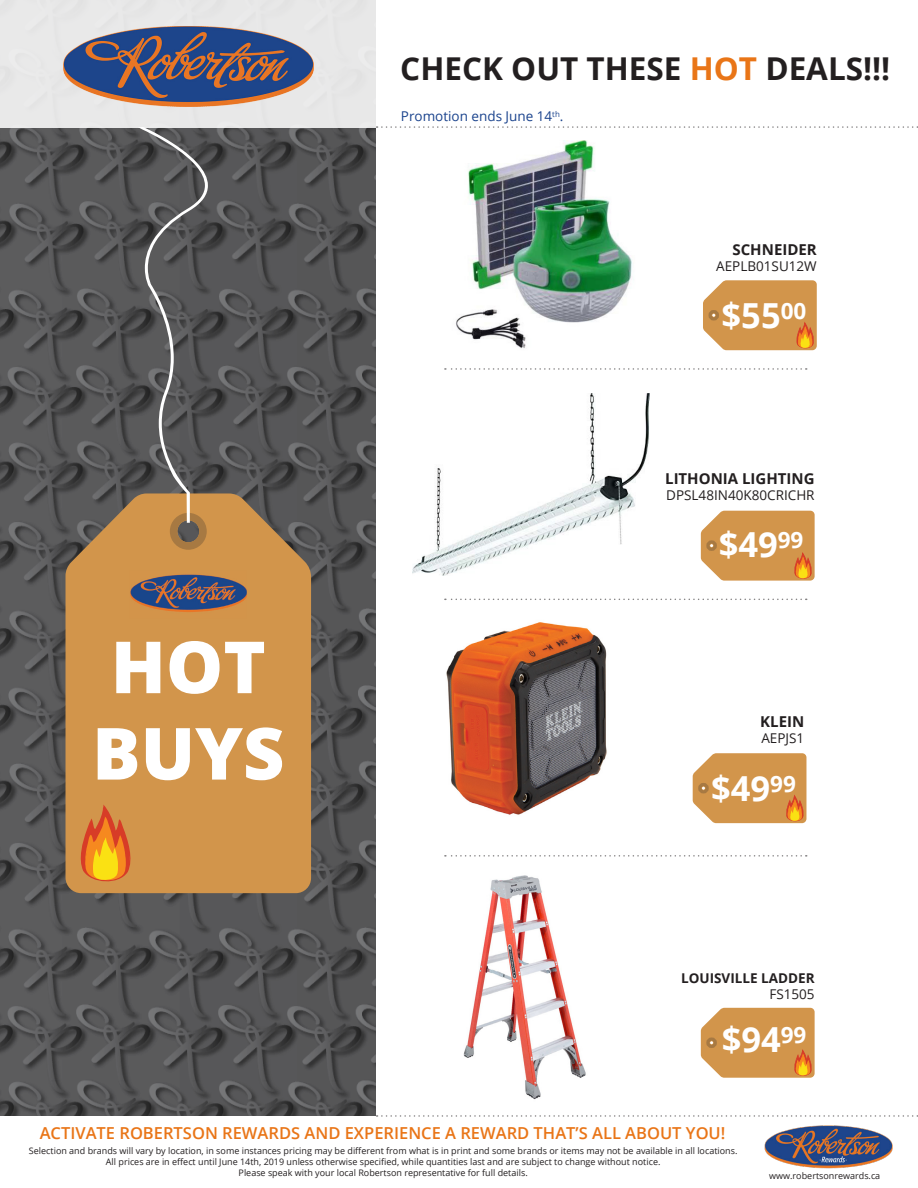
<style>
.page{position:relative;width:918px;height:1188px;background:#fff}
.page>*{position:absolute;margin:0;border:0;box-sizing:border-box;transform-origin:0 0}
.t1{font:800 72px/86.4px "Open Sans";color:#fff}
.t2{font:700 34.5px "Open Sans";color:#fff}
.t3{font:700 31.5px "Open Sans";color:#231f20}
.t4{font:600 16.5px "Open Sans";color:#e97517}
.t5{font:700 15px "Open Sans";color:#231f20}
.t6{font:13.5px "Open Sans";color:#231f20}
.t7{font:13.5px "Open Sans";color:#1a438d}
.t8{font:700 13.5px "Open Sans";color:#231f20}
.t9{font:9px "Open Sans";color:#231f20}
.s1{color:#e97517}
</style>
<div class="page">
<svg style="left:693px;top:753px;width:113px;height:70px;background:#d59a53"></svg>
<svg style="left:703px;top:280px;width:114px;height:70px;background:#d59a54"></svg>
<img style="left:0;top:0;width:376px;height:1116px">
<svg style="left:445px;top:368px;width:362px;height:2px"></svg>
<svg style="left:445px;top:599px;width:362px;height:1px"></svg>
<svg style="left:445px;top:855px;width:362px;height:2px"></svg>
<svg style="left:377px;top:126px;width:541px;height:2px"></svg>
<img style="left:456px;top:140px;width:176px;height:209px">
<img style="left:413px;top:393px;width:236px;height:182px">
<img style="left:446px;top:622px;width:161px;height:193px">
<img style="left:463px;top:875px;width:123px;height:225px">
<svg style="left:701px;top:511px;width:114px;height:70px;background:#d59a54"></svg>
<svg style="left:701px;top:1008px;width:114px;height:70px;background:#d59a54"></svg>
<div style="left:66px;top:493px;width:245px;height:400px;background:#d2954b"></div>
<svg style="left:76px;top:804px;width:59px;height:81px;background:#e08c32"></svg>
<svg style="left:138px;top:128px;width:70px;height:422px;background:#68625b"></svg>
<img style="left:130px;top:570px;width:117px;height:49px">
<div style="left:1px;top:1px;width:375px;height:127px;background:#e8e8e8"></div>
<img style="left:63px;top:26px;width:251px;height:81px">
<img style="left:765px;top:1125px;width:127px;height:44px">
<svg style="left:377px;top:1115px;width:541px;height:2px"></svg>
<p class="t3" style="left:400px;top:46px;width:491px">CHECK OUT THESE <span class="s1">HOT</span> DEALS!!!</p>
<p class="t7" style="left:401px;top:107px;width:164px">Promotion ends June 14<sup>th</sup>.</p>
<p class="t5" style="left:733px;top:239px;width:86px">SCHNEIDER</p>
<p class="t6" style="left:716px;top:257px;width:102px">AEPLB01SU12W</p>
<p class="t2" style="left:722px;top:291px;width:86px">$55<sup>00</sup></p>
<p class="t5" style="left:665px;top:468px;width:151px">LITHONIA LIGHTING</p>
<p class="t6" style="left:666px;top:486px;width:150px">DPSL48IN40K80CRICHR</p>
<h1 class="t1" style="left:92px;top:620px;width:194px">HOT<br>BUYS</h1>
<p class="t2" style="left:719px;top:520px;width:86px">$49<sup>99</sup></p>
<p class="t5" style="left:760px;top:711px;width:45px">KLEIN</p>
<p class="t6" style="left:761px;top:729px;width:44px">AEPJS1</p>
<p class="t2" style="left:711px;top:764px;width:86px">$49<sup>99</sup></p>
<p class="t8" style="left:681px;top:969px;width:135px">LOUISVILLE LADDER</p>
<p class="t6" style="left:769px;top:985px;width:47px">FS1505</p>
<p class="t2" style="left:722px;top:1015px;width:86px">$94<sup>99</sup></p>
<p class="t4" style="left:40px;top:1121px;width:687px">ACTIVATE ROBERTSON REWARDS AND EXPERIENCE A REWARD THAT’S ALL ABOUT YOU!</p>
<p class="t9" style="left:29px;top:1145px;width:710px">Selection and brands will vary by location, in some instances pricing may be different from what is in print and some brands or items may not be available in all locations.</p>
<p class="t9" style="left:106px;top:1155px;width:556px">All prices are in effect until June 14th, 2019 unless otherwise specified, while quantities last and are subject to change without notice.</p>
<p class="t9" style="left:239px;top:1166px;width:291px">Please speak with your local Robertson representative for full details.</p>
<p class="t9" style="left:769px;top:1169px;width:113px">www.robertsonrewards.ca</p>
</div>
